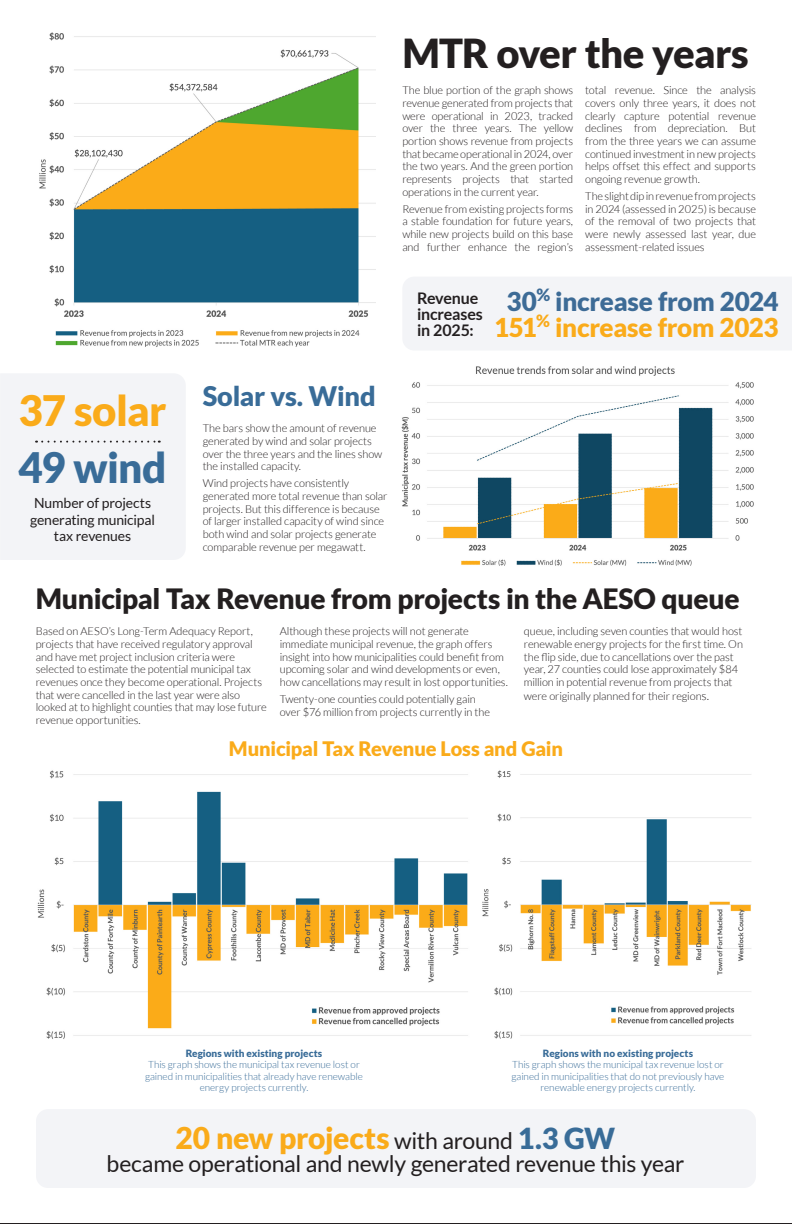
<style>
.page{position:relative;width:792px;height:1224px;background:#fff}
.page>*{position:absolute;margin:0;border:0;box-sizing:border-box;transform-origin:0 0}
.Summary{font:900 42px/57px "Lato";letter-spacing:-.015em;color:#faab1a}
.Heading_1{font:900 40px "Lato";letter-spacing:-.02em;color:#231f20}
.Summary-2{font:900 30px "Lato";letter-spacing:-.005em;color:#faab1a}
.Heading_1-2{font:900 28px "Lato";letter-spacing:-.01em;color:#231f20}
.Heading_1-3{font:900 27px "Lato";letter-spacing:-.01em;color:#396c98}
.Summary-3{font:900 26px/26px "Lato";letter-spacing:-.01em;color:#faab1a;text-align:center}
.Summary-4{font:23px "Lato";letter-spacing:-.015em;color:#231f20}
.County_-_Less_than_100_000{font:900 20px "Lato";letter-spacing:-.01em;color:#faab1a}
.Summary-5{font:700 16px/16px "Lato";letter-spacing:-.01em;color:#231f20}
.Summary-6{font:14px/16.1px "Lato";letter-spacing:-.01em;color:#231f20;text-align:center}
.Summary-7{font:300 11px/12.6px "Lato";letter-spacing:-.01em;color:#231f20}
.County_-_Less_than_100_000-2{font:300 10px/11.5px "Lato";letter-spacing:-.005em;color:#396c98;text-align:center}
.County_-_Less_than_100_000-3{font:900 10px "Lato";color:#396c98}
.s1{color:#396c98}
.s2{color:#3d6b96}
.s3{font-size:12px}
.s4{font-weight:400;font-size:23px;color:#231f20}
.s5{font-size:29px;color:#396c98}
</style>
<div class="page">
<img style="left:39px;top:32px;width:337px;height:315px">
<img style="left:401px;top:366px;width:353px;height:200px">
<img style="left:482px;top:770px;width:269px;height:269px">
<img style="left:37px;top:770px;width:431px;height:269px">
<div style="left:0;top:374px;width:185px;height:186px;background:#f3f4f7"></div>
<div style="left:36px;top:1109px;width:720px;height:79px;background:#f3f4f7;border-radius:12px"></div>
<div style="left:403px;top:277px;width:389px;height:73px;background:#f3f4f7"></div>
<p class="Heading_1" style="left:402px;top:30px;width:348px">MTR over the years</p>
<p class="Summary-7" style="left:402px;top:84px;width:172px;text-align:justify">The blue portion of the graph shows revenue generated from projects that were operational in 2023, tracked over the three years. The yellow portion shows revenue from projects that became operational in 2024, over the two years. And the green portion represents projects that started operations in the current year.</p>
<p class="Summary-7" style="left:402px;top:202px;width:172px;text-align:justify">Revenue from existing projects forms a stable foundation for future years, while new projects build on this base and further enhance the region’s</p>
<p class="Summary-7" style="left:585px;top:84px;width:172px;text-align:justify">total revenue. Since the analysis covers only three years, it does not clearly capture potential revenue declines from depreciation. But from the three years we can assume continued investment in new projects helps offset this effect and supports ongoing revenue growth.</p>
<p class="Summary-7" style="left:585px;top:190px;width:172px;text-align:justify">The slight dip in revenue from projects in 2024 (assessed in 2025) is because of the removal of two projects that were newly assessed last year, due assessment-related issues</p>
<p class="Summary" style="left:19px;top:382px;width:150px">37 solar<br><span class="s1">49 wind</span></p>
<p class="Summary-6" style="left:30px;top:495px;width:126px">Number of projects generating municipal tax revenues</p>
<p class="Heading_1-3" style="left:203px;top:380px;width:174px">Solar vs. Wind</p>
<p class="Summary-7" style="left:203px;top:422px;width:181px">The bars show the amount of revenue generated by wind and solar projects over the three years and the lines show the installed capacity.</p>
<p class="Summary-7" style="left:203px;top:477px;width:186px">Wind projects have consistently generated more total revenue than solar projects. But this difference is because of larger installed capacity of wind since both wind and solar projects generate comparable revenue per megawatt.</p>
<p class="Summary-5" style="left:417px;top:290px;width:67px">Revenue increases in 2025:</p>
<p class="Summary-3" style="left:494px;top:288px;width:286px"><span class="s2">30</span><sup>%</sup> <span class="s2">increase from 2024<br></span>151<sup>%</sup> increase from 2023</p>
<p class="Heading_1-2" style="left:36px;top:583px;width:705px">Municipal Tax Revenue from projects in the AESO queue</p>
<p class="Summary-7" style="left:36px;top:625px;width:233px">Based on AESO’s Long-Term Adequacy Report, projects that have received regulatory approval and have met project inclusion criteria were selected to estimate the potential municipal tax revenues once they become operational. Projects that were cancelled in the last year were also looked at to highlight counties that may lose future revenue opportunities.</p>
<p class="Summary-7" style="left:280px;top:625px;width:230px">Although these projects will not generate immediate municipal revenue, the graph offers insight into how municipalities could benefit from upcoming solar and wind developments or even, how cancellations may result in lost opportunities.</p>
<p class="Summary-7" style="left:524px;top:625px;width:221px">queue, including seven counties that would host renewable energy projects for the first time. On the flip side, due to cancellations over the past year, 27 counties could lose approximately $84 million in potential revenue from projects that</p>
<p class="Summary-7" style="left:524px;top:690px;width:187px">were originally planned for their region<span class="s3">s.</span></p>
<p class="Summary-7" style="left:280px;top:693px;width:212px">Twenty-one counties could potentially gain over $76 million from projects currently in the</p>
<p class="County_-_Less_than_100_000" style="left:229px;top:737px;width:336px">Municipal Tax Revenue Loss and Gain</p>
<p class="County_-_Less_than_100_000-3" style="left:186px;top:1047px;width:138px">Regions with existing projects</p>
<p class="County_-_Less_than_100_000-2" style="left:145px;top:1059px;width:219px">This graph shows the municipal tax revenue lost or gained in municipalities that already have renewable energy projects currently.</p>
<p class="County_-_Less_than_100_000-3" style="left:543px;top:1047px;width:152px">Regions with no existing projects</p>
<p class="County_-_Less_than_100_000-2" style="left:512px;top:1059px;width:214px">This graph shows the municipal tax revenue lost or gained in municipalities that do not previously have renewable energy projects currently.</p>
<p class="Summary-2" style="left:176px;top:1121px;width:441px">20 new projects <span class="s4">with around</span> <span class="s5">1.3 GW</span></p>
<p class="Summary-4" style="left:107px;top:1151px;width:579px">became operational and newly generated revenue this year</p>
</div>
